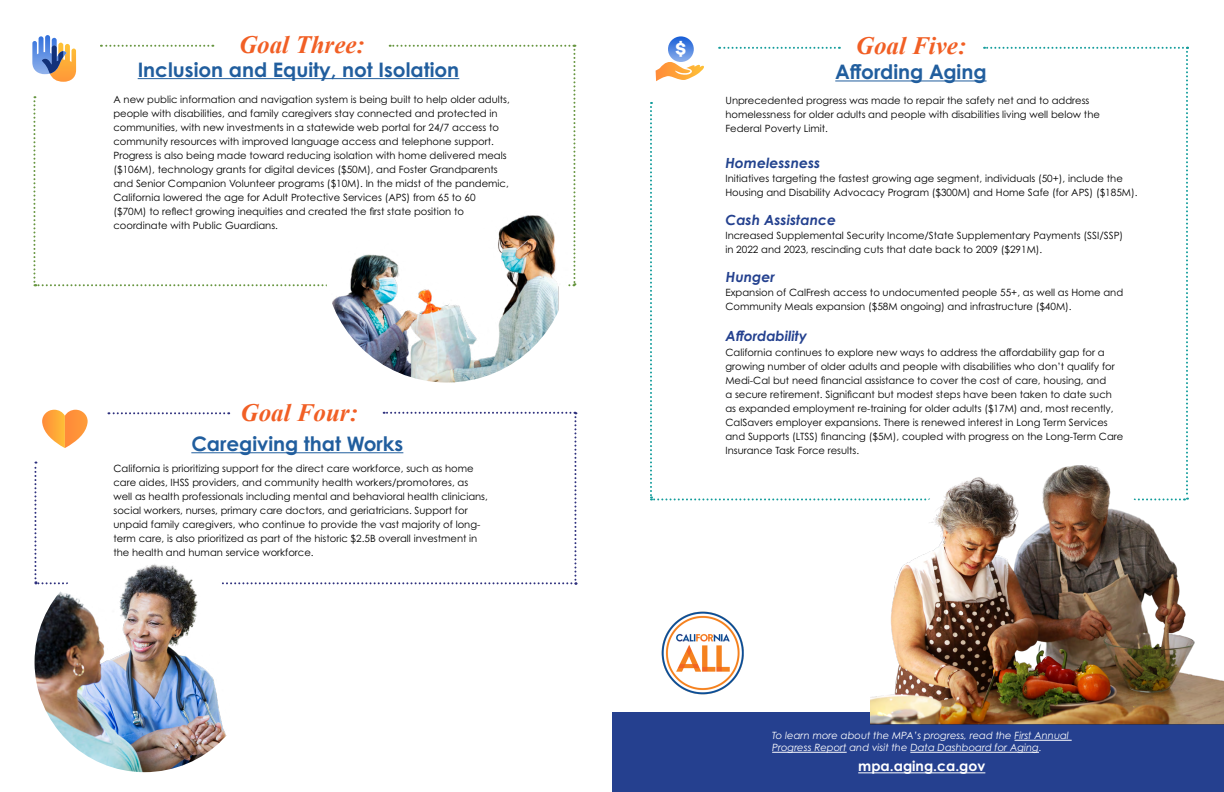
<style>
.page{position:relative;width:1224px;height:792px;background:#fff}
.page>*{position:absolute;margin:0;border:0;box-sizing:border-box;transform-origin:0 0}
.t1{font:italic 700 25px "Times New Roman";color:#f15f25}
.t2{font:700 20px "Century Gothic Pro";color:#215e9e}
.t3{font:700 18.3px "Galano Grotesque";color:#fff}
.t4{font:italic 700 14px "Century Gothic Pro";color:#24418f}
.t5{font:700 14px "Century Gothic Pro";color:#fff}
.t6{font:italic 700 14px "Century Gothic Pro";color:#22438e}
.t7{font:10px/14px "Century Gothic Pro";color:#000}
.t8{font:italic 10px/12px "Century Gothic Pro";color:#fff}
</style>
<div class="page">
<div style="left:612px;top:713px;width:612px;height:79px;background:#25408f"></div>
<img style="left:661px;top:611px;width:83px;height:84px">
<img style="left:326px;top:286px;width:244px;height:97px">
<img style="left:35px;top:552px;width:220px;height:220px;border-radius:110px">
<svg style="left:668px;top:36px;width:26px;height:26px"></svg>
<img style="left:871px;top:497px;width:353px;height:228px">
<svg style="left:32px;top:35px;width:543px;height:251px"></svg>
<svg style="left:34px;top:409px;width:542px;height:176px"></svg>
<svg style="left:650px;top:47px;width:538px;height:453px"></svg>
<hr style="left:1015px;top:740px;width:57px;height:1px;background:#fff">
<hr style="left:772px;top:752px;width:75px;height:1px;background:#fff">
<hr style="left:910px;top:752px;width:129px;height:1px;background:#fff">
<hr style="left:858px;top:773px;width:127px;height:1px;background:#fff">
<p class="t1" style="left:239px;top:27px;width:127px">Goal Three:</p>
<p class="t2" style="left:138px;top:57px;width:323px">Inclusion and Equity, not Isolation</p>
<p class="t7" style="left:113px;top:92px;width:398px">A new public information and navigation system is being built to help older adults, people with disabilities, and family caregivers stay connected and protected in communities, with new investments in a statewide web portal for 24/7 access to community resources with improved language access and telephone support.<br>Progress is also being made toward reducing isolation with home delivered meals ($106M), technology grants for digital devices ($50M), and Foster Grandparents and Senior Companion Volunteer programs ($10M). In the midst of the pandemic, California lowered the age for Adult Protective Services (APS) from 65 to 60 ($70M) to reflect growing inequities and created the first state position to coordinate with Public Guardians.</p>
<p class="t1" style="left:241px;top:395px;width:119px">Goal Four:</p>
<p class="t2" style="left:191px;top:431px;width:214px">Caregiving that Works</p>
<p class="t7" style="left:113px;top:461px;width:376px">California is prioritizing support for the direct care workforce, such as home care aides, IHSS providers, and community health workers/promotores, as well as health professionals including mental and behavioral health clinicians, social workers, nurses, primary care doctors, and geriatricians. Support for unpaid family caregivers, who continue to provide the vast majority of long&shy;term care, is also prioritized as part of the historic $2.5B overall investment in the health and human service workforce.</p>
<h3 class="t3" style="left:675px;top:38px;width:13px">$</h3>
<p class="t1" style="left:856px;top:28px;width:112px">Goal Five:</p>
<p class="t2" style="left:835px;top:59px;width:153px">Affording Aging</p>
<p class="t7" style="left:725px;top:93px;width:376px">Unprecedented progress was made to repair the safety net and to address homelessness for older adults and people with disabilities living well below the<br>Federal Poverty Limit.</p>
<p class="t6" style="left:725px;top:154px;width:96px">Homelessness</p>
<p class="t7" style="left:725px;top:171px;width:414px">Initiatives targeting the fastest growing age segment, individuals (50+), include the<br>Housing and Disability Advocacy Program ($300M) and Home Safe (for APS) ($185M).</p>
<p class="t4" style="left:725px;top:211px;width:112px">Cash Assistance</p>
<p class="t7" style="left:725px;top:228px;width:399px">Increased Supplemental Security Income/State Supplementary Payments (SSI/SSP) in 2022 and 2023, rescinding cuts that date back to 2009 ($291M).</p>
<p class="t4" style="left:726px;top:268px;width:51px">Hunger</p>
<p class="t7" style="left:725px;top:286px;width:399px">Expansion of CalFresh access to undocumented people 55+, as well as Home and<br>Community Meals expansion ($58M ongoing) and infrastructure ($40M).</p>
<p class="t4" style="left:726px;top:327px;width:83px">Affordability</p>
<p class="t7" style="left:725px;top:346px;width:399px">California continues to explore new ways to address the affordability gap for a growing number of older adults and people with disabilities who don’t qualify for Medi-Cal but need financial assistance to cover the cost of care, housing, and<br>a secure retirement. Significant but modest steps have been taken to date such as expanded employment re-training for older adults ($17M) and, most recently, CalSavers employer expansions. There is renewed interest in Long Term Services and Supports (LTSS) financing ($5M), coupled with progress on the Long-Term Care Insurance Task Force results.</p>
<p class="t8" style="left:772px;top:730px;width:298px">To learn more about the MPA’s progress, read the First Annual<br>Progress Report and visit the Data Dashboard for Aging.</p>
<p class="t5" style="left:858px;top:758px;width:129px">mpa.aging.ca.gov</p>
</div>
